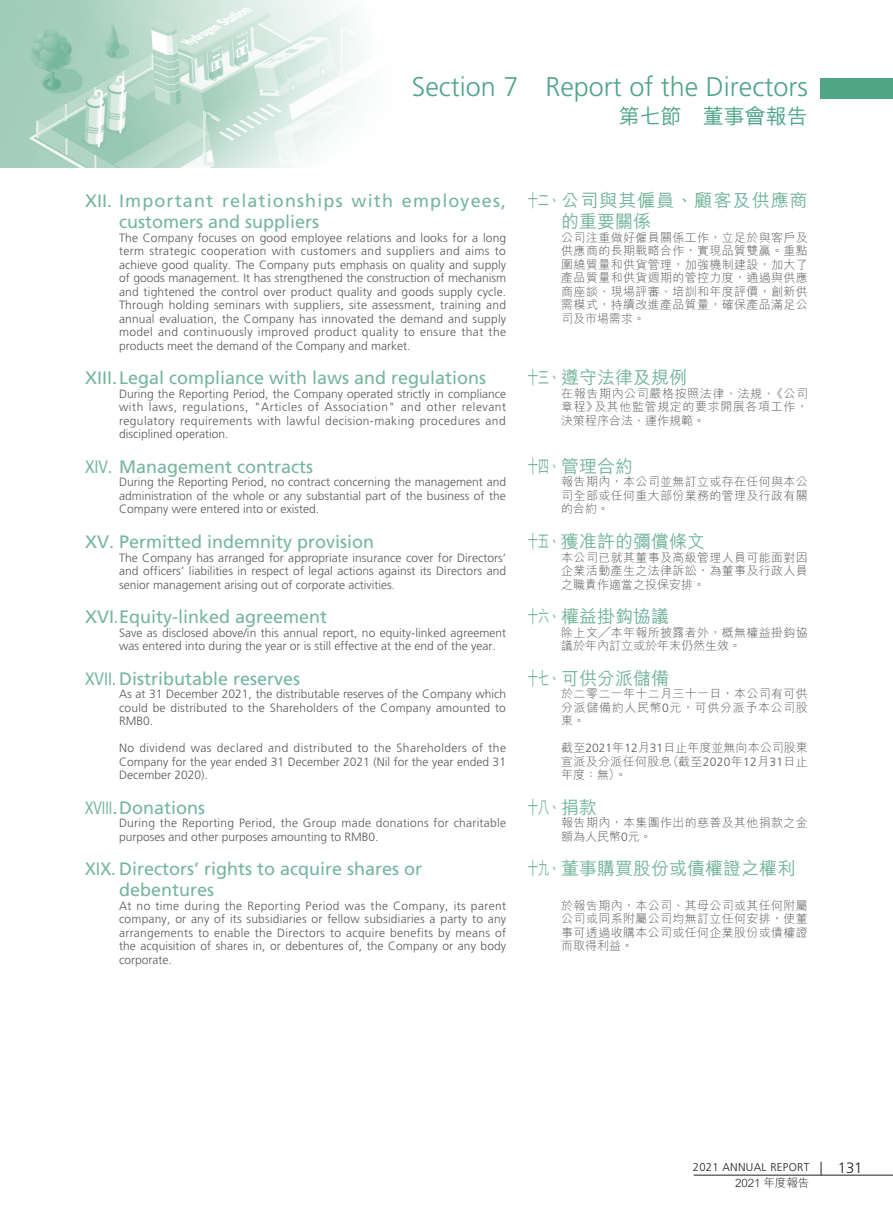
<style>
.page{position:relative;width:893px;height:1212px;background:#fff}
.page>*{position:absolute;margin:0;border:0;box-sizing:border-box;transform-origin:0 0}
.t1{font:300 27px "Frutiger LT Std";color:#4fa586}
.t2{font:500 21px "M Hei HK";color:#4fa586}
.t3{font:18px "Frutiger LT Std";color:#76b69d}
.t4{font:500 18px "M Hei HK";color:#76b69d;scale:.65 1}
.t5{font:18px/21px "Frutiger LT Std";letter-spacing:.065em;color:#76b69d}
.t6{font:18px "Frutiger LT Std";color:#76b69d;scale:.8 1}
.t7{font:18px/21px "Frutiger LT Std";color:#76b69d;scale:.9 1}
.t8{font:500 18px/21px "M Hei HK";letter-spacing:.06em;color:#76b69d;scale:.65 1}
.t9{font:18px "Frutiger LT Std";color:#76b69d;scale:.7 1}
.t10{font:300 15px "Frutiger LT Std";color:#231f20}
.t11{font:300 12px/13.5px "Frutiger LT Std";color:#57585a;text-align:justify}
.t12{font:300 12px/13.5px "M Hei HK";letter-spacing:.03em;color:#57585a;text-align:justify}
.t13{font:300 12px/13.5px "Frutiger LT Std";letter-spacing:.02em;color:#57585a}
.t14{font:300 11.55px "M Hei HK";letter-spacing:-.01em;color:#231f20}
.t15{font:300 11.25px "Frutiger LT Std";letter-spacing:.03em;color:#231f20}
.s1{font-family:"Frutiger LT Std"}
</style>
<div class="page">
<svg style="left:821px;top:1161px;width:1px;height:14px"></svg>
<hr style="left:694px;top:1175px;width:199px;height:1px;background:#231f20">
<img style="left:0;top:0;width:821px;height:168px">
<div style="left:821px;top:78px;width:72px;height:21px;background:#4fa586"></div>
<h1 class="t1" style="left:412px;top:71px;width:398px">Section 7 Report of the Directors</h1>
<h2 class="t2" style="left:619px;top:101px;width:191px">第七節 董事會報告</h2>
<h3 class="t5" style="left:119px;top:191px;width:389px;text-indent:-34px">XII. Important relationships with employees, customers and suppliers</h3>
<p class="t11" style="left:119px;top:231px;width:389px">The Company focuses on good employee relations and looks for a long term strategic cooperation with customers and suppliers and aims to achieve good quality. The Company puts emphasis on quality and supply of goods management. It has strengthened the construction of mechanism and tightened the control over product quality and goods supply cycle.<br>Through holding seminars with suppliers, site assessment, training and annual evaluation, the Company has innovated the demand and supply model and continuously improved product quality to ensure that the products meet the demand of the Company and market.</p>
<h3 class="t3" style="left:85px;top:368px;width:403px">XIII. Legal compliance with laws and regulations</h3>
<p class="t11" style="left:119px;top:387px;width:389px">During the Reporting Period, the Company operated strictly in compliance with laws, regulations, "Articles of Association" and other relevant regulatory requirements with lawful decision-making procedures and disciplined operation.</p>
<h3 class="t6" style="left:85px;top:456px;width:287px">XIV. Management contracts</h3>
<p class="t11" style="left:119px;top:476px;width:388px">During the Reporting Period, no contract concerning the management and administration of the whole or any substantial part of the business of the Company were entered into or existed.</p>
<h3 class="t3" style="left:85px;top:531px;width:291px">XV. Permitted indemnity provision</h3>
<p class="t11" style="left:119px;top:551px;width:389px">The Company has arranged for appropriate insurance cover for Directors’ and officers’ liabilities in respect of legal actions against its Directors and senior management arising out of corporate activities.</p>
<h3 class="t3" style="left:85px;top:606px;width:244px">XVI. Equity-linked agreement</h3>
<p class="t11" style="left:119px;top:626px;width:389px">Save as disclosed above/in this annual report, no equity-linked agreement was entered into during the year or is still effective at the end of the year.</p>
<h3 class="t6" style="left:85px;top:668px;width:270px">XVII. Distributable reserves</h3>
<p class="t11" style="left:119px;top:687px;width:388px">As at 31 December 2021, the distributable reserves of the Company which could be distributed to the Shareholders of the Company amounted to RMB0.</p>
<p class="t11" style="left:119px;top:741px;width:388px">No dividend was declared and distributed to the Shareholders of the Company for the year ended 31 December 2021 (Nil for the year ended 31<br>December 2020).</p>
<h3 class="t9" style="left:85px;top:797px;width:173px">XVIII. Donations</h3>
<p class="t13" style="left:119px;top:816px;width:388px">During the Reporting Period, the Group made donations for charitable purposes and other purposes amounting to RMB0.</p>
<h3 class="t7" style="left:119px;top:858px;width:338px;text-indent:-34px">XIX. Directors’ rights to acquire shares or debentures</h3>
<p class="t11" style="left:119px;top:899px;width:389px">At no time during the Reporting Period was the Company, its parent company, or any of its subsidiaries or fellow subsidiaries a party to any arrangements to enable the Directors to acquire benefits by means of the acquisition of shares in, or debentures of, the Company or any body corporate.</p>
<h3 class="t8" style="left:561px;top:189px;width:381px;text-indent:-34px">十二、公司與其僱員、顧客及供應商的重要關係</h3>
<p class="t12" style="left:561px;top:230px;width:248px">公司注重做好僱員關係工作，立足於與客戶及供應商的長期戰略合作，實現品質雙贏。重點圍繞質量和供貨管理，加強機制建設，加大了產品質量和供貨週期的管控力度，通過與供應商座談、現場評審、培訓和年度評價，創新供需模式，持續改進產品質量，確保產品滿足公司及市場需求。</p>
<h3 class="t4" style="left:527px;top:365px;width:248px">十三、遵守法律及規例</h3>
<p class="t12" style="left:561px;top:386px;width:248px">在報告期內公司嚴格按照法律、法規、《公司章程》及其他監管規定的要求開展各項工作，決策程序合法、運作規範。</p>
<h3 class="t4" style="left:527px;top:453px;width:165px">十四、管理合約</h3>
<p class="t12" style="left:561px;top:475px;width:248px">報告期內，本公司並無訂立或存在任何與本公司全部或任何重大部份業務的管理及行政有關的合約。</p>
<h3 class="t4" style="left:527px;top:528px;width:275px">十五、獲准許的彌償條文</h3>
<p class="t12" style="left:561px;top:550px;width:248px">本公司已就其董事及高級管理人員可能面對因企業活動產生之法律訴訟，為董事及行政人員之職責作適當之投保安排。</p>
<h3 class="t4" style="left:527px;top:603px;width:220px">十六、權益掛鈎協議</h3>
<p class="t12" style="left:561px;top:625px;width:248px">除上文╱本年報所披露者外，概無權益掛鈎協議於年內訂立或於年末仍然生效。</p>
<h3 class="t4" style="left:527px;top:665px;width:220px">十七、可供分派儲備</h3>
<p class="t12" style="left:561px;top:686px;width:248px">於二零二一年十二月三十一日，本公司有可供分派儲備約人民幣<span class="s1">0</span>元，可供分派予本公司股東。</p>
<p class="t12" style="left:561px;top:740px;width:248px">截至<span class="s1">2021</span>年<span class="s1">12</span>月<span class="s1">31</span>日止年度並無向本公司股東宣派及分派任何股息（截至<span class="s1">2020</span>年<span class="s1">12</span>月<span class="s1">31</span>日止年度：無）。</p>
<h3 class="t4" style="left:527px;top:794px;width:109px">十八、捐款</h3>
<p class="t12" style="left:561px;top:815px;width:248px">報告期內，本集團作出的慈善及其他捐款之金額為人民幣<span class="s1">0</span>元。</p>
<h3 class="t4" style="left:527px;top:855px;width:414px">十九、董事購買股份或債權證之權利</h3>
<p class="t12" style="left:561px;top:898px;width:248px">於報告期內，本公司、其母公司或其任何附屬公司或同系附屬公司均無訂立任何安排，使董事可透過收購本公司或任何企業股份或債權證而取得利益。</p>
<p class="t15" style="left:693px;top:1161px;width:118px">2021 ANNUAL REPORT</p>
<p class="t10" style="left:838px;top:1159px;width:26px">131</p>
<p class="t14" style="left:735px;top:1174px;width:76px">2021 年度報告</p>
</div>
